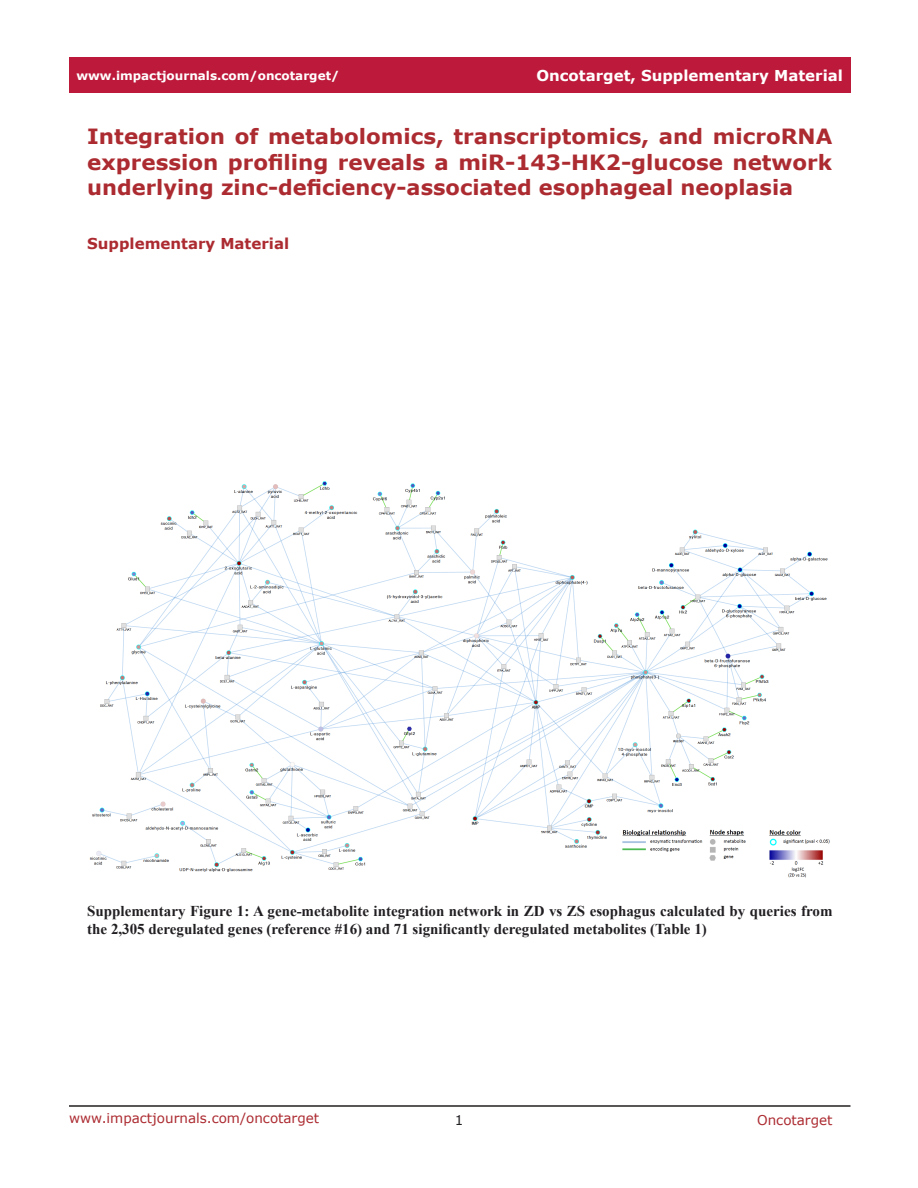
<style>
.page{position:relative;width:918px;height:1188px;background:#fff}
.page>*{position:absolute;margin:0;border:0;box-sizing:border-box;transform-origin:0 0}
.t1{font:700 21px/25.2px "Verdana";color:#ac2b31;text-align:justify}
.FigureText{font:700 15px/18px "Times New Roman";color:#221f22}
.t2{font:700 15px "Verdana";color:#fff}
.t3{font:700 15px "Verdana";color:#ac2b31}
.t4{font:13.5px "Verdana";color:#ac2b31}
.t5{font:13.5px "Verdana";color:#221f22}
.t6{font:700 12px "Verdana";color:#fff}
</style>
<div class="page">
<hr style="left:69px;top:1105px;width:781px;height:2px;background:#231f20">
<div style="left:69px;top:57px;width:781px;height:36px;background:#bd1a3b"></div>
<img style="left:89px;top:481px;width:741px;height:397px">
<p class="t6" style="left:76px;top:67px;width:264px">www.impactjournals.com/oncotarget/</p>
<p class="t2" style="left:536px;top:65px;width:308px">Oncotarget, Supplementary Material</p>
<p class="t1" style="left:87px;top:124px;width:747px">Integration of metabolomics, transcriptomics, and microRNA expression profiling reveals a miR-143-HK2-glucose network underlying zinc-deficiency-associated esophageal neoplasia</p>
<p class="t3" style="left:87px;top:233px;width:203px">Supplementary Material</p>
<p class="FigureText" style="left:87px;top:901px;width:747px">Supplementary Figure 1: A gene-metabolite integration network in ZD vs ZS esophagus calculated by queries from the 2,305 deregulated genes (reference #16) and 71 significantly deregulated metabolites (Table 1)</p>
<p class="t4" style="left:69px;top:1109px;width:252px">www.impactjournals.com/oncotarget</p>
<p class="t5" style="left:455px;top:1111px;width:10px">1</p>
<p class="t4" style="left:757px;top:1111px;width:77px">Oncotarget</p>
</div>
